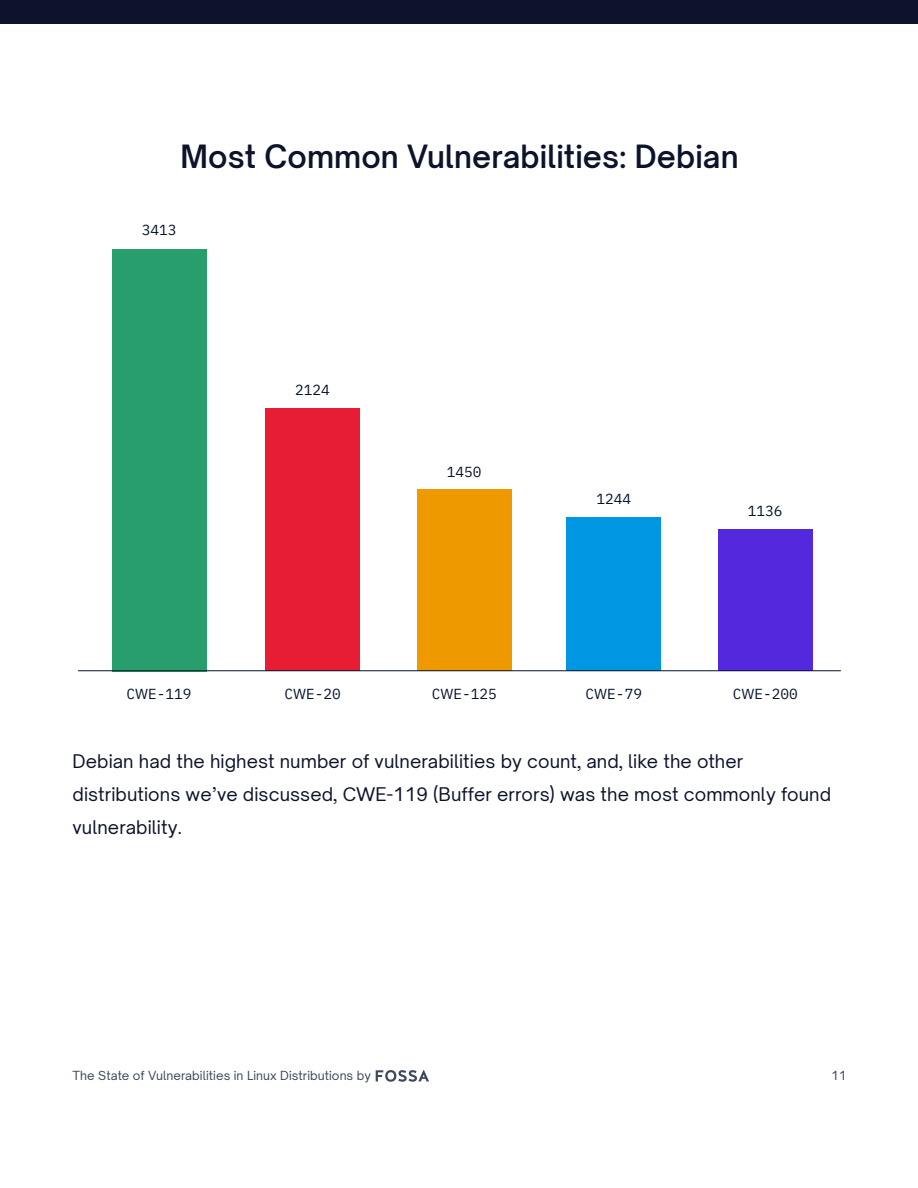
<style>
.page{position:relative;width:918px;height:1188px;background:#fff}
.page>*{position:absolute;margin:0;border:0;box-sizing:border-box;transform-origin:0 0}
.H3_-_Section_Title{font:600 30px "Open Sauce Two";letter-spacing:.005em;color:#0d132b}
.Paragraph{font:18px/33px "Open Sauce Two";letter-spacing:.005em;color:#0d132b}
.t1{font:14.4px "i A Writer Quattro S";color:#06132d}
.Page_Number{font:12px "Open Sauce Two";letter-spacing:.005em;color:#3c475c}
</style>
<div class="page">
<div style="left:0;top:0;width:918px;height:24px;background:#0d132b"></div>
<div style="left:112px;top:249px;width:94px;height:422px;background:#289e6d"></div>
<div style="left:266px;top:408px;width:94px;height:263px;background:#e71d36"></div>
<div style="left:417px;top:489px;width:94px;height:182px;background:#e90"></div>
<div style="left:567px;top:517px;width:94px;height:154px;background:#0096e2"></div>
<div style="left:718px;top:529px;width:94px;height:142px;background:#5429dd"></div>
<hr style="left:78px;top:670px;width:763px;height:1px;background:#06132d">
<svg style="left:376px;top:1070px;width:53px;height:12px"></svg>
<p class="H3_-_Section_Title" style="left:180px;top:137px;width:560px">Most Common Vulnerabilities: Debian</p>
<p class="t1" style="left:142px;top:219px;width:36px">3413</p>
<p class="t1" style="left:295px;top:378px;width:36px">2124</p>
<p class="t1" style="left:447px;top:460px;width:36px">1450</p>
<p class="t1" style="left:596px;top:488px;width:36px">1244</p>
<p class="t1" style="left:748px;top:500px;width:36px">1136</p>
<p class="t1" style="left:126px;top:683px;width:67px">CWE-119</p>
<p class="t1" style="left:284px;top:683px;width:58px">CWE-20</p>
<p class="t1" style="left:432px;top:683px;width:67px">CWE-125</p>
<p class="t1" style="left:586px;top:683px;width:58px">CWE-79</p>
<p class="t1" style="left:733px;top:683px;width:67px">CWE-200</p>
<p class="Paragraph" style="left:72px;top:744px;width:760px">Debian had the highest number of vulnerabilities by count, and, like the other distributions we’ve discussed, CWE-119 (Buffer errors) was the most commonly found vulnerability.</p>
<p class="Page_Number" style="left:72px;top:1068px;width:300px">The State of Vulnerabilities in Linux Distributions by</p>
<p class="Page_Number" style="left:831px;top:1068px;width:17px">11</p>
</div>
